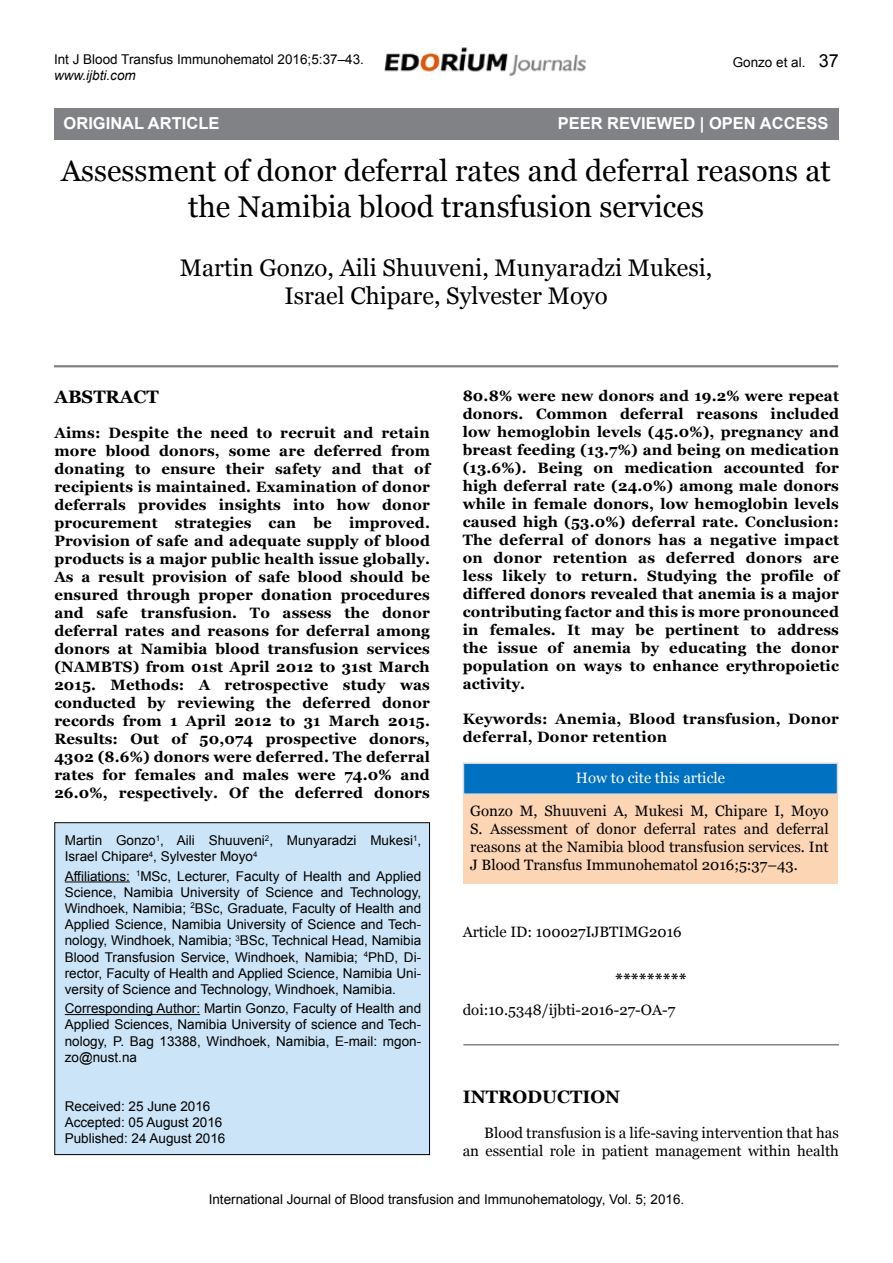
<style>
.page{position:relative;width:893px;height:1263px;background:#fff}
.page>*{position:absolute;margin:0;border:0;box-sizing:border-box;transform-origin:0 0}
.t1{font:30px/36px "Georgia";color:#000;text-align:center}
.t2{font:24px/28.8px "Georgia";color:#000;text-align:center}
.t3{font:700 18px "Georgia";color:#000}
.t4{font:700 16.5px "Arial";color:#fff}
.t5{font:700 16.5px "Georgia";color:#000}
.t6{font:700 15px/18px "Georgia";letter-spacing:.01em;color:#000;text-align:justify}
.t7{font:15px/18px "Georgia";color:#000;text-align:justify}
.t8{font:15px "Georgia";color:#fff}
.t9{font:13.5px/16.2px "Arial";color:#000}
.t10{font:italic 13.5px "Arial";color:#000}
.s1{font-size:18px}
</style>
<div class="page">
<img style="left:384px;top:47px;width:202px;height:29px">
<hr style="left:54px;top:365px;width:784px;height:2px;background:#808285">
<div style="left:55px;top:823px;width:375px;height:331px;background:#cce4f7"></div>
<div style="left:54px;top:822px;width:376px;height:333px;border:1px solid #000"></div>
<hr style="left:65px;top:881px;width:65px;height:1px;background:#000">
<hr style="left:65px;top:1014px;width:135px;height:1px;background:#000">
<div style="left:463px;top:796px;width:375px;height:88px;background:#fcd5b5"></div>
<div style="left:463px;top:762px;width:375px;height:33px;background:#0070c0;border:2px solid #d9d9d9"></div>
<hr style="left:463px;top:1044px;width:376px;height:1px;background:#808285">
<div style="left:54px;top:108px;width:784px;height:32px;background:#808285"></div>
<p class="t9" style="left:54px;top:51px;width:311px">Int J Blood Transfus Immunohematol 2016;5:37–43.</p>
<p class="t10" style="left:54px;top:67px;width:83px">www.ijbti.com</p>
<p class="t9" style="left:733px;top:54px;width:108px">Gonzo et al. <span class="s1">37</span></p>
<p class="t4" style="left:148px;top:112px;width:13px">A</p>
<p class="t4" style="left:696px;top:112px;width:64px">OPEN ACCE</p>
<p class="t4" style="left:793px;top:112px;width:24px">SS</p>
<p class="t4" style="left:64px;top:112px;width:157px">ORIGINAL ARTICLE</p>
<p class="t4" style="left:558px;top:112px;width:215px">PEER REVIEWED | OPEN ACCE</p>
<p class="t4" style="left:807px;top:112px;width:24px">SS</p>
<h1 class="t1" style="left:61px;top:153px;width:771px">Assessment of donor deferral rates and deferral reasons at the Namibia blood transfusion services</h1>
<h2 class="t2" style="left:180px;top:253px;width:534px">Martin Gonzo, Aili Shuuveni, Munyaradzi Mukesi,<br>Israel Chipare, Sylvester Moyo</h2>
<p class="t3" style="left:54px;top:385px;width:106px">Abstract</p>
<p class="t6" style="left:54px;top:424px;width:377px">Aims: Despite the need to recruit and retain more blood donors, some are deferred from donating to ensure their safety and that of recipients is maintained. Examination of donor deferrals provides insights into how donor procurement strategies can be improved.<br>Provision of safe and adequate supply of blood products is a major public health issue globally.<br>As a result provision of safe blood should be ensured through proper donation procedures and safe transfusion. To assess the donor deferral rates and reasons for deferral among donors at Namibia blood transfusion services (NAMBTS</p>
<p class="t6" style="left:54px;top:658px;width:377px;text-indent:78px">) from 01st April 2012 to 31st March 2015. Methods: A retrospective study was conducted by reviewing the deferred donor records from 1 April 2012 to 31 March 2015.<br>Results: Out of 50,074 prospective donors, 4302 (8.6%) donors were deferred. The deferral rates for females and males were 74.0% and 26.0%, respectively. Of the deferred donors</p>
<p class="t9" style="left:65px;top:832px;width:358px">Martin Gonzo<sup>1</sup>, Aili Shuuveni<sup>2</sup>, Munyaradzi Mukesi<sup>1</sup>,<br>Israel Chipare<sup>4</sup>, Sylvester Moyo<sup>4</sup></p>
<p class="t9" style="left:65px;top:868px;width:358px;text-align:justify">Affiliations: <sup>1</sup>MSc, Lecturer, Faculty of Health and Applied Science, Namibia University of Science and Technology, Windhoek, Namibia; <sup>2</sup>BSc, Graduate, Faculty of Health and Applied Science, Namibia University of Science and Tech&shy;nology, Windhoek, Namibia; <sup>3</sup>BSc, Technical Head, Namibia Blood Transfusion Service, Windhoek, Namibia; <sup>4</sup>PhD, Di&shy;rector, Faculty of Health and Applied Science, Namibia Uni&shy;versity of Science and Technology, Windhoek, Namibia.</p>
<p class="t9" style="left:65px;top:1000px;width:358px;text-align:justify">Corresponding Author: Martin Gonzo, Faculty of Health and Applied Sciences, Namibia University of science and Tech&shy;nology, P. Bag 13388, Windhoek, Namibia, E-mail: mgon&shy;zo@nust.na</p>
<p class="t9" style="left:65px;top:1098px;width:162px">Received: 25 June 2016<br>Accepted: 05 August 2016<br>Published: 24 August 2016</p>
<p class="t6" style="left:463px;top:387px;width:378px">80.8% were new donors and 19.2% were repeat donors. Common deferral reasons included low hemoglobin levels (45.0%), pregnancy and breast feeding (13.7%) and being on medication (13.6%). Being on medication accounted for high deferral rate (24.0%) among male donors while in female donors, low hemoglobin levels caused high (53.0%) deferral rate. Conclusion:<br>The deferral of donors has a negative impact on donor retention as deferred donors are less likely to return. Studying the profile of differed donors revealed that anemia is a major contributing factor and this is more pronounced in females. It may be pertinent to address the issue of anemia by educating the donor population on ways to enhance erythropoietic activity.</p>
<p class="t6" style="left:463px;top:709px;width:378px">Keywords: Anemia, Blood transfusion, Donor deferral, Donor retention</p>
<p class="t8" style="left:576px;top:769px;width:151px">How to cite this article</p>
<p class="t7" style="left:470px;top:802px;width:360px">Gonzo M, Shuuveni A, Mukesi M, Chipare I, Moyo S. Assessment of donor deferral rates and deferral reasons at the Namibia blood transfusion services. Int J Blood Transfus Immunohematol 2016;5:37–43.</p>
<p class="t7" style="left:463px;top:923px;width:221px">Article ID: 100027IJBTIMG2016</p>
<p class="t5" style="left:615px;top:969px;width:73px">*********</p>
<p class="t7" style="left:463px;top:1001px;width:214px">doi:10.5348/ijbti-2016-27-OA-7</p>
<p class="t3" style="left:463px;top:1085px;width:134px">Introduction</p>
<p class="t7" style="left:463px;top:1124px;width:378px;text-align:right">Blood transfusion is a life-saving intervention that has<br>an essential role in patient management within health</p>
<p class="t9" style="left:209px;top:1191px;width:477px">International Journal of Blood transfusion and Immunohematology, Vol. 5; 2016.</p>
</div>
